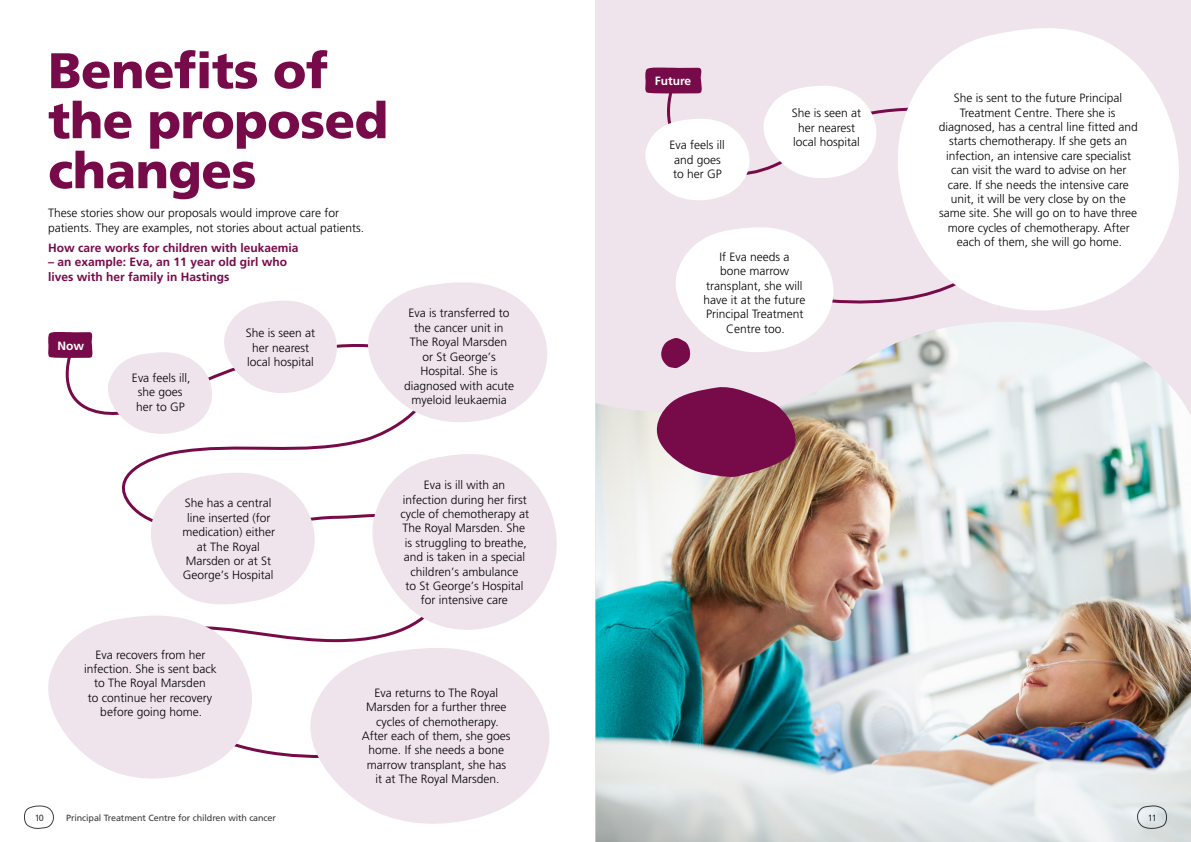
<style>
.page{position:relative;width:1191px;height:842px;background:#fff}
.page>*{position:absolute;margin:0;border:0;box-sizing:border-box;transform-origin:0 0}
.t1{font:900 50px/50px "Frutiger";letter-spacing:-.01em;color:#770a48}
.t2{font:300 12px/14.4px "Frutiger";color:#000;text-align:center}
.t3{font:700 12px/14.4px "Frutiger";color:#770a48}
.t4{font:700 12px "Frutiger";color:#fff}
.t5{font:9px "Frutiger";letter-spacing:-.01em;color:#3c3c3b}
</style>
<div class="page">
<div style="left:595px;top:0;width:596px;height:842px;background:#efe4eb"></div>
<svg style="left:667px;top:94px;width:221px;height:210px"></svg>
<svg style="left:65px;top:344px;width:335px;height:414px"></svg>
<svg style="left:104px;top:352px;width:108px;height:83px"></svg>
<svg style="left:220px;top:300px;width:117px;height:95px"></svg>
<svg style="left:361px;top:282px;width:186px;height:143px"></svg>
<svg style="left:145px;top:472px;width:170px;height:136px"></svg>
<svg style="left:365px;top:452px;width:192px;height:181px"></svg>
<svg style="left:48px;top:614px;width:204px;height:165px"></svg>
<svg style="left:301px;top:646px;width:248px;height:178px;fill:#efe4eb"></svg>
<svg style="left:48px;top:332px;width:45px;height:26px"></svg>
<svg style="left:645px;top:118px;width:104px;height:84px"></svg>
<svg style="left:759px;top:86px;width:117px;height:94px"></svg>
<svg style="left:888px;top:28px;width:291px;height:283px;fill:#fff"></svg>
<svg style="left:645px;top:67px;width:57px;height:27px"></svg>
<img style="left:595px;top:322px;width:596px;height:520px">
<svg style="left:649px;top:386px;width:151px;height:91px"></svg>
<svg style="left:659px;top:226px;width:174px;height:142px"></svg>
<svg style="left:24px;top:805px;width:30px;height:24px"></svg>
<svg style="left:1136px;top:805px;width:31px;height:25px"></svg>
<h1 class="t1" style="left:48px;top:45px;width:341px">Benefits of the proposed changes</h1>
<p class="t2" style="left:48px;top:206px;width:317px;text-align:left">These stories show our proposals would improve care for patients. They are examples, not stories about actual patients.</p>
<p class="t3" style="left:48px;top:240px;width:252px">How care works for children with leukaemia</p>
<p class="t3" style="left:48px;top:255px;width:240px">– an example: Eva, an 11 year old girl who lives with her family in Hastings</p>
<p class="t4" style="left:58px;top:338px;width:28px">Now</p>
<p class="t2" style="left:132px;top:371px;width:60px">Eva feels ill, she goes her to GP</p>
<p class="t2" style="left:246px;top:326px;width:71px">She is seen at her nearest local hospital</p>
<p class="t2" style="left:404px;top:306px;width:112px">Eva is transferred to the cancer unit in<br>The Royal Marsden or St George’s<br>Hospital. She is diagnosed with acute myeloid leukaemia</p>
<p class="t2" style="left:182px;top:496px;width:94px">She has a central line inserted (for medication) either at The Royal<br>Marsden or at St<br>George’s Hospital</p>
<p class="t2" style="left:400px;top:478px;width:130px">Eva is ill with an infection during her first cycle of chemotherapy at<br>The Royal Marsden. She is struggling to breathe, and is taken in a special children’s ambulance<br>to St George’s Hospital for intensive care</p>
<p class="t2" style="left:84px;top:647px;width:134px">Eva recovers from her infection. She is sent back to The Royal Marsden<br>to continue her recovery before going home.</p>
<p class="t2" style="left:362px;top:685px;width:150px">Eva returns to The Royal<br>Marsden for a further three cycles of chemotherapy.<br>After each of them, she goes home. If she needs a bone marrow transplant, she has it at The Royal Marsden.</p>
<p class="t4" style="left:654px;top:74px;width:38px">Future</p>
<p class="t2" style="left:669px;top:138px;width:57px;text-align:left">Eva feels ill and goes to her GP</p>
<p class="t2" style="left:791px;top:106px;width:71px">She is seen at her nearest local hospital</p>
<p class="t2" style="left:703px;top:249px;width:103px">If Eva needs a<br>bone marrow transplant, she will have it at the future<br>Principal Treatment<br>Centre too.</p>
<p class="t2" style="left:939px;top:91px;width:200px">She is sent to the future Principal Treatment Centre. There she is diagnosed, has a central line fitted and starts chemotherapy. If she gets an infection, an intensive care specialist can visit the ward to advise on her care. If she needs the intensive care unit, it will be very close by on the same site. She will go on to have three more cycles of chemotherapy. After each of them, she will go home.</p>
<p class="t5" style="left:34px;top:812px;width:11px">10</p>
<p class="t5" style="left:66px;top:812px;width:211px">Principal Treatment Centre for children with cancer</p>
<p class="t5" style="left:1147px;top:812px;width:11px">11</p>
</div>
